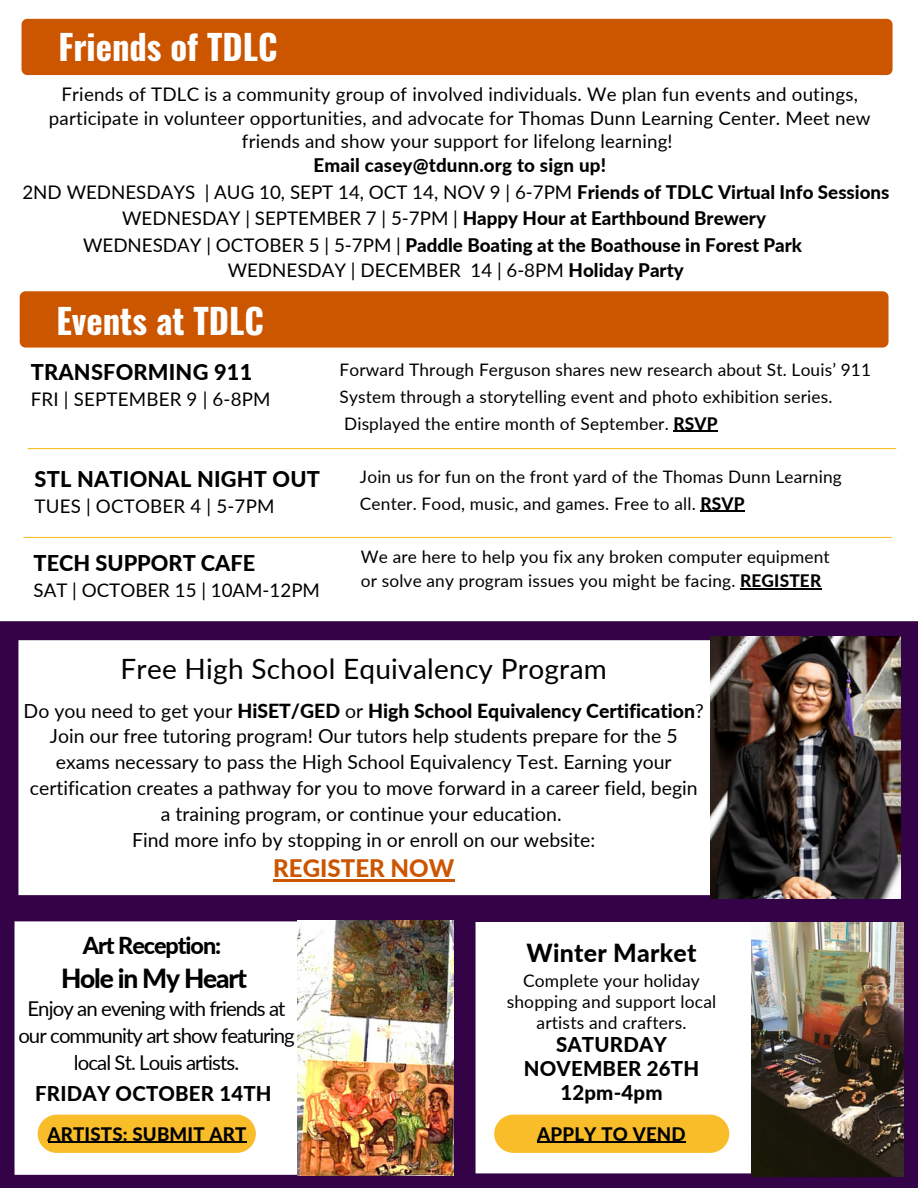
<style>
.page{position:relative;width:918px;height:1188px;background:#fff}
.page>*{position:absolute;margin:0;border:0;box-sizing:border-box;transform-origin:0 0}
.t1{font:700 34.65px "Oswald";color:#fff}
.t2{font:28.05px "Lato";letter-spacing:.01em;color:#000}
.t3{font:800 26.4px "Lato";letter-spacing:-.045em;color:#000}
.t4{font:800 24.9px "Lato";letter-spacing:.01em;color:#000}
.t5{font:800 24.15px "Lato";color:#c50}
.t6{font:800 23.4px "Lato";letter-spacing:-.045em;color:#000}
.t7{font:800 21.75px "Lato";letter-spacing:.01em;color:#000}
.t8{font:20.4px/26.8px "Lato";letter-spacing:-.045em;color:#000;text-align:center}
.t9{font:800 20.4px/24.2px "Lato";letter-spacing:.01em;color:#000;text-align:center}
.t10{font:19.35px/25.8px "Lato";color:#000;text-align:center}
.t11{font:18.75px/23.7px "Lato";letter-spacing:.01em;color:#000;text-align:center}
.t12{font:800 18.75px "Lato";color:#000}
.t13{font:800 18.6px "Lato";letter-spacing:.01em;color:#000}
.t14{font:17.4px/20.7px "Lato";letter-spacing:.01em;color:#000;text-align:center}
.t15{font:17.25px/27px "Lato";letter-spacing:.01em;color:#000}
.s1{font-weight:800}
.s2{font-weight:400}
</style>
<div class="page">
<div style="left:20px;top:291px;width:869px;height:57px;background:#c50;border-radius:6px"></div>
<svg style="left:0;top:915px;width:457px;height:273px"></svg>
<svg style="left:457px;top:915px;width:461px;height:273px"></svg>
<div style="left:22px;top:19px;width:871px;height:56px;background:#c50;border-radius:6px"></div>
<hr style="left:28px;top:448px;width:868px;height:1px;background:#f8bd29">
<hr style="left:23px;top:537px;width:869px;height:1px;background:#f8bd29">
<img style="left:751px;top:922px;width:152px;height:255px">
<img style="left:298px;top:921px;width:155px;height:255px">
<hr style="left:740px;top:588px;width:81px;height:1px;background:#000">
<svg style="left:0;top:621px;width:918px;height:294px"></svg>
<img style="left:711px;top:637px;width:189px;height:261px">
<hr style="left:273px;top:880px;width:181px;height:2px;background:#c50">
<div style="left:38px;top:1115px;width:218px;height:38px;background:#f8bd29;border-radius:19px"></div>
<hr style="left:48px;top:1142px;width:198px;height:1px;background:#000">
<hr style="left:674px;top:431px;width:44px;height:1px;background:#000">
<hr style="left:700px;top:511px;width:45px;height:1px;background:#000">
<div style="left:494px;top:1115px;width:235px;height:38px;background:#f8bd29;border-radius:19px"></div>
<hr style="left:537px;top:1142px;width:149px;height:1px;background:#000">
<h1 class="t1" style="left:58px;top:19px;width:221px">Friends of TDLC</h1>
<p class="t11" style="left:49px;top:82px;width:823px">Friends of TDLC is a community group of involved individuals. We plan fun events and outings, participate in volunteer opportunities, and advocate for Thomas Dunn Learning Center. Meet new friends and show your support for lifelong learning!</p>
<p class="t12" style="left:313px;top:153px;width:294px">Email casey@tdunn.org to sign up!</p>
<p class="t11" style="left:22px;top:180px;width:869px">2ND WEDNESDAYS | AUG 10, SEPT 14, OCT 14, NOV 9 | 6-7PM <span class="s1">Friends of TDLC Virtual Info Sessions</span></p>
<p class="t12" style="left:83px;top:233px;width:721px"><span class="s2">WEDNESDAY | OCTOBER 5 | 5-7PM |</span> Paddle Boating at the Boathouse in Forest Park</p>
<p class="t12" style="left:122px;top:206px;width:645px"><span class="s2">WEDNESDAY | SEPTEMBER 7 | 5-7PM |</span> Happy Hour at Earthbound Brewery</p>
<p class="t11" style="left:228px;top:258px;width:458px">WEDNESDAY | DECEMBER 14 | 6-8PM <span class="s1">Holiday Party</span></p>
<h1 class="t1" style="left:56px;top:293px;width:209px">Events at TDLC</h1>
<p class="t7" style="left:31px;top:359px;width:223px">TRANSFORMING 911</p>
<p class="t11" style="left:31px;top:387px;width:241px">FRI | SEPTEMBER 9 | 6-8PM</p>
<p class="t7" style="left:35px;top:466px;width:287px">STL NATIONAL NIGHT OUT</p>
<p class="t11" style="left:35px;top:494px;width:241px">TUES | OCTOBER 4 | 5-7PM</p>
<p class="t7" style="left:34px;top:549px;width:223px">TECH SUPPORT CAFE</p>
<p class="t11" style="left:34px;top:577px;width:288px">SAT | OCTOBER 15 | 10AM-12PM</p>
<p class="t15" style="left:340px;top:356px;width:533px">Forward Through Ferguson shares new research about St. Louis’ 911<br>System through a storytelling event and photo exhibition series.<br>Displayed the entire month of September. <span class="s1">RSVP</span></p>
<p class="t15" style="left:360px;top:463px;width:483px">Join us for fun on the front yard of the Thomas Dunn Learning<br>Center. Food, music, and games. Free to all. <span class="s1">RSVP</span></p>
<p class="t15" style="left:361px;top:545px;width:470px;line-height:23.7px">We are here to help you fix any broken computer equipment or solve any program issues you might be facing. <span class="s1">REGISTER</span></p>
<h2 class="t2" style="left:121px;top:651px;width:488px">Free High School Equivalency Program</h2>
<p class="t10" style="left:24px;top:697px;width:682px">Do you need to get your <span class="s1">HiSET/GED</span> or <span class="s1">High School Equivalency Certification</span>?<br>Join our free tutoring program! Our tutors help students prepare for the 5 exams necessary to pass the High School Equivalency Test. Earning your certification creates a pathway for you to move forward in a career field, begin a training program, or continue your education.<br>Find more info by stopping in or enroll on our website:</p>
<p class="t5" style="left:273px;top:853px;width:183px">REGISTER NOW</p>
<p class="t6" style="left:83px;top:931px;width:140px">Art Reception:</p>
<h3 class="t3" style="left:61px;top:962px;width:188px">Hole in My Heart</h3>
<p class="t8" style="left:18px;top:995px;width:278px">Enjoy an evening with friends at our community art show featuring local St. Louis artists.</p>
<p class="t9" style="left:35px;top:1081px;width:238px">FRIDAY OCTOBER 14TH</p>
<p class="t13" style="left:48px;top:1122px;width:200px">ARTISTS: SUBMIT ART</p>
<h3 class="t4" style="left:526px;top:938px;width:172px">Winter Market</h3>
<p class="t14" style="left:507px;top:970px;width:211px">Complete your holiday shopping and support local artists and crafters.</p>
<p class="t9" style="left:524px;top:1032px;width:177px">SATURDAY<br>NOVEMBER 26TH<br>12pm-4pm</p>
<p class="t13" style="left:537px;top:1122px;width:150px">APPLY TO VEND</p>
</div>
